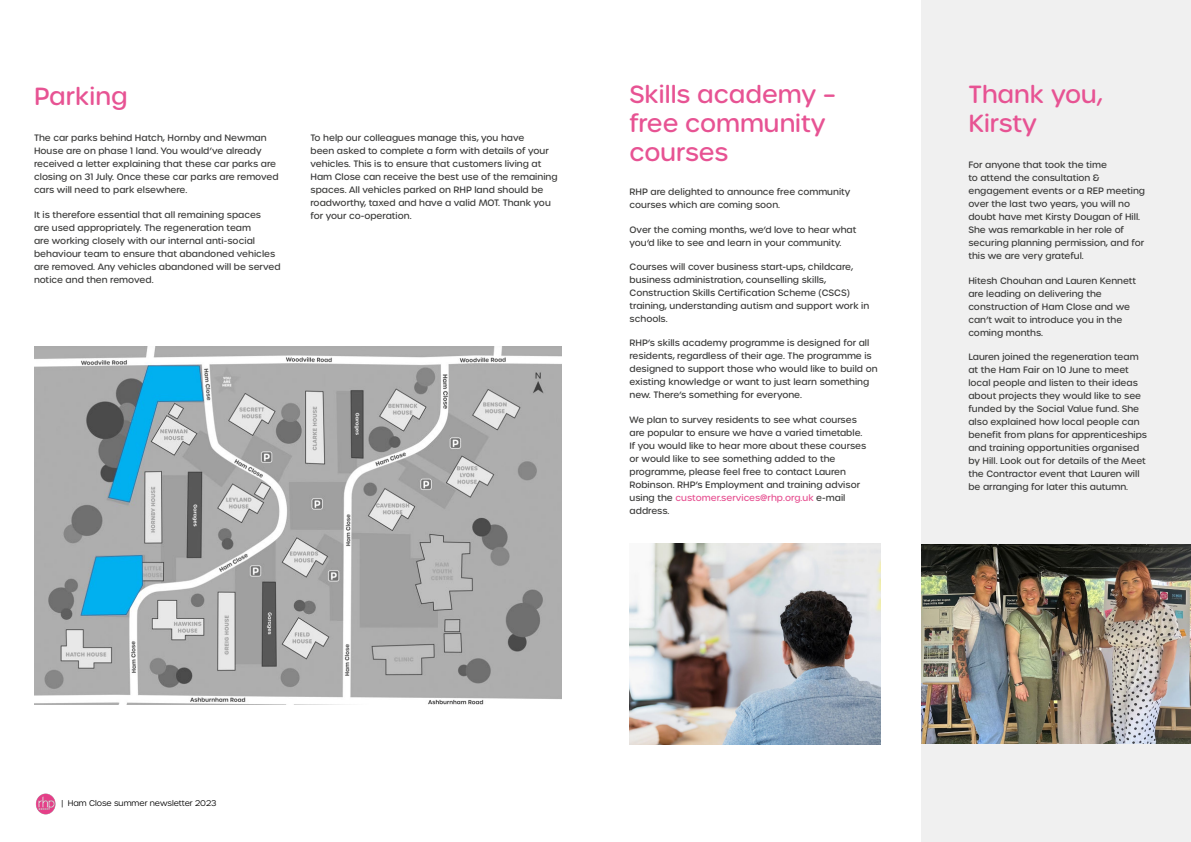
<style>
.page{position:relative;width:1191px;height:842px;background:#fff}
.page>*{position:absolute;margin:0;border:0;box-sizing:border-box;transform-origin:0 0}
.t1{font:500 24px/28.8px "Urbane Rounded";color:#e75393}
.t2{font:500 9px/13px "Urbane Rounded";color:#3c3c3b}
.t3{font:300 8px "Urbane Rounded";color:#000}
.s1{color:#e75393}
</style>
<div class="page">
<img style="left:35px;top:793px;width:21px;height:21px">
<img style="left:34px;top:347px;width:527px;height:357px">
<div style="left:921px;top:0;width:270px;height:842px;background:#f0f0f0"></div>
<img style="left:921px;top:544px;width:270px;height:200px">
<img style="left:629px;top:543px;width:251px;height:202px">
<h1 class="t1" style="left:34px;top:82px;width:95px">Parking</h1>
<p class="t2" style="left:34px;top:132px;width:246px">The car parks behind Hatch, Hornby and Newman House are on phase 1 land. You would’ve already received a letter explaining that these car parks are closing on 31 July. Once these car parks are removed cars will need to park elsewhere.</p>
<p class="t2" style="left:34px;top:208px;width:248px">It is therefore essential that all remaining spaces<br>are used appropriately. The regeneration team<br>are working closely with our internal anti-social behaviour team to ensure that abandoned vehicles are removed. Any vehicles abandoned will be served notice and then removed.</p>
<p class="t2" style="left:310px;top:132px;width:249px">To help our colleagues manage this, you have<br>been asked to complete a form with details of your vehicles. This is to ensure that customers living at Ham Close can receive the best use of the remaining spaces. All vehicles parked on RHP land should be roadworthy, taxed and have a valid MOT. Thank you for your co-operation.</p>
<h1 class="t1" style="left:629px;top:80px;width:208px">Skills academy – free community courses</h1>
<p class="t2" style="left:629px;top:186px;width:222px">RHP are delighted to announce free community courses which are coming soon.</p>
<p class="t2" style="left:629px;top:223px;width:228px">Over the coming months, we’d love to hear what you’d like to see and learn in your community.</p>
<p class="t2" style="left:629px;top:260px;width:241px">Courses will cover business start-ups, childcare, business administration, counselling skills, Construction Skills Certification Scheme (CSCS) training, understanding autism and support work in schools.</p>
<p class="t2" style="left:629px;top:337px;width:249px">RHP’s skills academy programme is designed for all residents, regardless of their age. The programme is designed to support those who would like to build on existing knowledge or want to just learn something new. There’s something for everyone.</p>
<p class="t2" style="left:629px;top:413px;width:238px">We plan to survey residents to see what courses are popular to ensure we have a varied timetable.<br>If you would like to hear more about these courses or would like to see something added to the programme, please feel free to contact Lauren Robinson. RHP’s Employment and training advisor using the <span class="s1">customer.services@rhp.org.uk</span> e-mail address.</p>
<h1 class="t1" style="left:968px;top:80px;width:136px">Thank you,<br>Kirsty</h1>
<p class="t2" style="left:968px;top:159px;width:178px">For anyone that took the time<br>to attend the consultation &amp; engagement events or a REP meeting over the last two years, you will no doubt have met Kirsty Dougan of Hill.<br>She was remarkable in her role of securing planning permission, and for this we are very grateful.</p>
<p class="t2" style="left:968px;top:274px;width:169px">Hitesh Chouhan and Lauren Kennett are leading on delivering the construction of Ham Close and we can’t wait to introduce you in the coming months.</p>
<p class="t2" style="left:968px;top:350px;width:180px">Lauren joined the regeneration team at the Ham Fair on 10 June to meet local people and listen to their ideas about projects they would like to see funded by the Social Value fund. She also explained how local people can benefit from plans for apprenticeships and training opportunities organised by Hill. Look out for details of the Meet the Contractor event that Lauren will be arranging for later this autumn.</p>
<p class="t3" style="left:61px;top:798px;width:157px">| Ham Close summer newsletter 2023</p>
</div>
